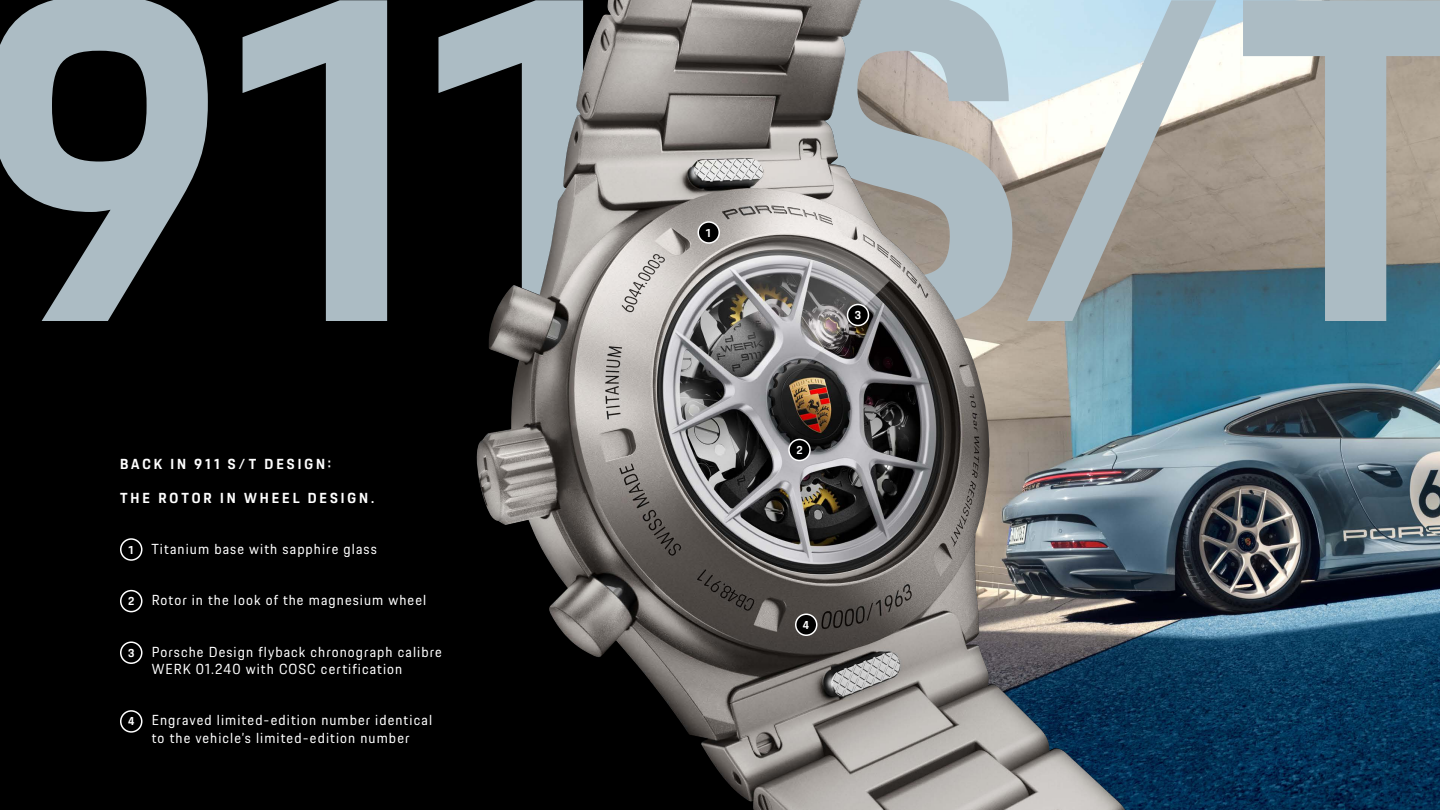
<style>
.page{position:relative;width:1440px;height:810px;background:#fff}
.page>*{position:absolute;margin:0;border:0;box-sizing:border-box;transform-origin:0 0}
.t1{font:14.25px/17.1px "Porsche Next";letter-spacing:.075em;color:#fff}
.t2{font:700 14.25px "Porsche Next";letter-spacing:.21em;color:#fff}
.t3{font:700 11.25px "Porsche Next";color:#fff}
.s1{font-weight:700;font-size:11.25px}
</style>
<div class="page">
<div style="left:0;top:326px;width:476px;height:484px;background:#000"></div>
<img style="left:1125px;top:326px;width:315px;height:484px">
<svg style="left:0;top:0;width:1440px;height:326px;background:#697072"></svg>
<img style="left:476px;top:0;width:649px;height:810px">
<div style="left:698px;top:222px;width:21px;height:21px;background:#000;border-radius:50%"></div>
<div style="left:698px;top:221px;width:22px;height:23px;border:2px solid #fff;border-radius:50%"></div>
<div style="left:789px;top:440px;width:21px;height:20px;background:#000;border-radius:50%"></div>
<div style="left:788px;top:439px;width:23px;height:22px;border:2px solid #fff;border-radius:50%"></div>
<div style="left:848px;top:304px;width:20px;height:22px;background:#000;border-radius:50%"></div>
<div style="left:847px;top:304px;width:22px;height:22px;border:2px solid #fff;border-radius:50%"></div>
<div style="left:796px;top:614px;width:21px;height:21px;background:#000;border-radius:50%"></div>
<div style="left:795px;top:614px;width:23px;height:22px;border:2px solid #fff;border-radius:50%"></div>
<div style="left:121px;top:539px;width:21px;height:21px;background:#000;border-radius:50%"></div>
<div style="left:120px;top:538px;width:22px;height:23px;border:2px solid #fff;border-radius:50%"></div>
<div style="left:121px;top:591px;width:21px;height:21px;background:#000;border-radius:50%"></div>
<div style="left:120px;top:590px;width:22px;height:22px;border:2px solid #fff;border-radius:50%"></div>
<div style="left:121px;top:642px;width:21px;height:21px;background:#000;border-radius:50%"></div>
<div style="left:120px;top:641px;width:22px;height:23px;border:2px solid #fff;border-radius:50%"></div>
<div style="left:121px;top:711px;width:21px;height:21px;background:#000;border-radius:50%"></div>
<div style="left:120px;top:710px;width:22px;height:23px;border:2px solid #fff;border-radius:50%"></div>
<p class="t2" style="left:120px;top:454px;width:213px">BACK IN 911 S/T DESIGN:</p>
<p class="t2" style="left:120px;top:488px;width:256px">THE ROTOR IN WHEEL DESIGN.</p>
<p class="t1" style="left:128px;top:540px;width:250px"><span class="s1">1</span> Titanium base with sapphire glass</p>
<p class="t1" style="left:128px;top:591px;width:300px"><span class="s1">2</span> Rotor in the look of the magnesium wheel</p>
<p class="t1" style="left:152px;top:643px;width:292px;text-indent:-24px"><span class="s1">3</span> Porsche Design flyback chronograph calibre<br>WERK 01.240 with COSC certification</p>
<p class="t1" style="left:128px;top:712px;width:306px;text-align:center"><span class="s1">4</span> Engraved limited-edition number identical to the vehicle’s limited-edition number</p>
<p class="t3" style="left:706px;top:225px;width:8px">1</p>
<p class="t3" style="left:796px;top:442px;width:8px">2</p>
<p class="t3" style="left:855px;top:307px;width:8px">3</p>
<p class="t3" style="left:803px;top:617px;width:8px">4</p>
</div>
